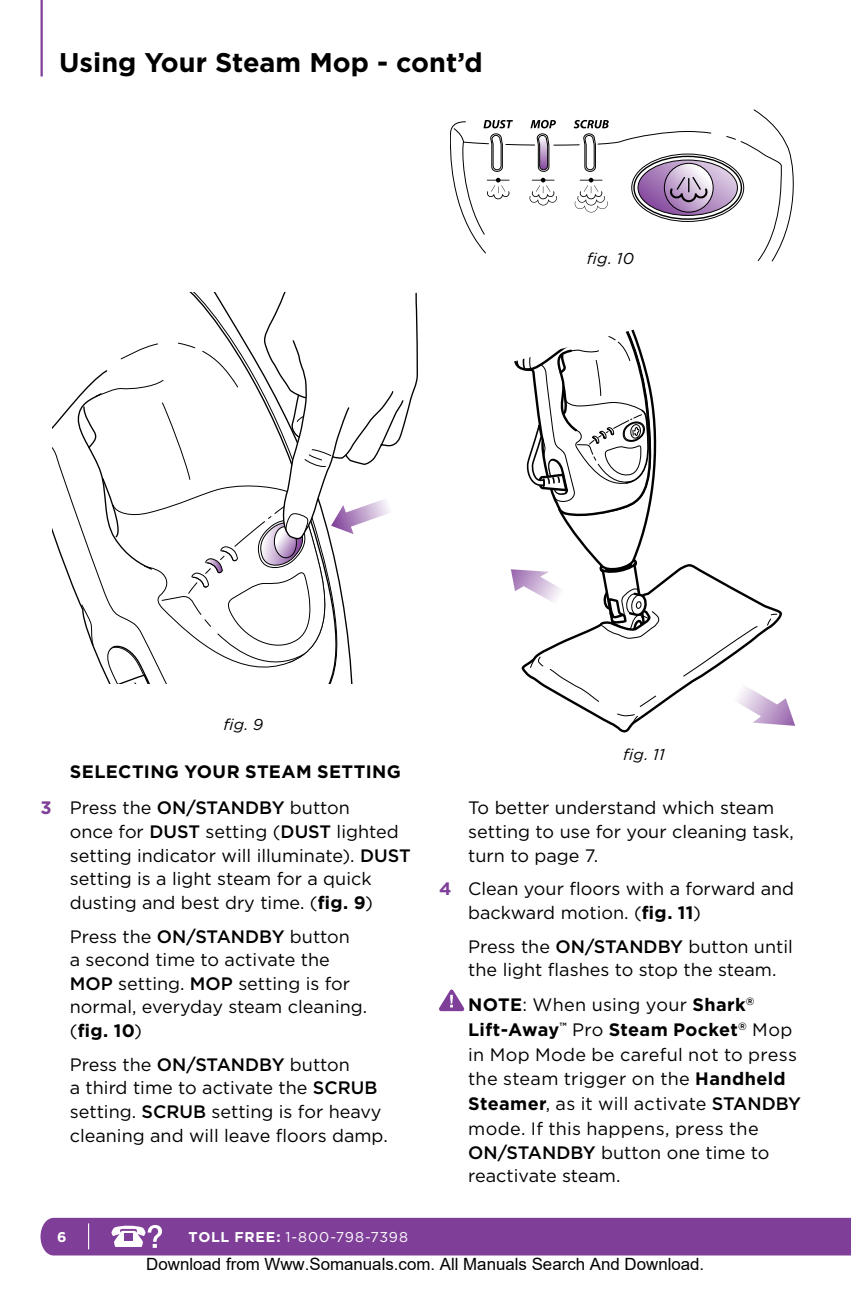
<style>
.page{position:relative;width:851px;height:1296px;background:#fff}
.page>*{position:absolute;margin:0;border:0;box-sizing:border-box;transform-origin:0 0}
.t1{font:700 27px "Gotham";color:#000}
.t2{font:18px/23.6px "Gotham";color:#000}
.t3{font:700 18px/36.4px "Gotham";letter-spacing:.025em;color:#000}
.t4{font:16.88px "Arial";color:#000}
.t5{font:italic 15.75px "Gotham";color:#000}
.t6{font:14.17px "Gotham";letter-spacing:.065em;color:#fff}
.t7{font:700 14.17px "Gotham";color:#fff}
.s1{color:#7f3f98}
.s2{font-weight:400}
.s3{font-weight:500}
.s4{font-weight:700}
.s5{font-weight:700;color:#7f3f98}
</style>
<div class="page">
<div style="left:40px;top:1218px;width:811px;height:38px;background:#7f3f98"></div>
<svg style="left:511px;top:543px;width:284px;height:190px"></svg>
<hr style="left:40px;top:0;width:3px;height:76px;background:#7f3f98">
<svg style="left:53px;top:291px;width:365px;height:393px"></svg>
<svg style="left:450px;top:110px;width:343px;height:136px"></svg>
<svg style="left:461px;top:120px;width:320px;height:400px"></svg>
<svg style="left:439px;top:989px;width:25px;height:22px"></svg>
<h1 class="t1" style="left:59px;top:46px;width:425px">Using Your Steam Mop - cont’d</h1>
<p class="t5" style="left:587px;top:250px;width:49px">fig. 10</p>
<p class="t5" style="left:223px;top:716px;width:42px">fig. 9</p>
<p class="t5" style="left:623px;top:745px;width:43px">fig. 11</p>
<p class="t3" style="left:40px;top:753px;width:362px;text-indent:29px">SELECTING YOUR STEAM SETTING<br><span class="s1">3</span> <span class="s2">Press the</span> <span class="s3">ON/STANDBY</span> <span class="s2">button</span></p>
<p class="t2" style="left:70px;top:819px;width:342px">once for <span class="s3">DUST</span> setting (<span class="s3">DUST</span> lighted setting indicator will illuminate). <span class="s3">DUST </span>setting is a light steam for a quick dusting and best dry time. (<span class="s4">fig. 9</span>)</p>
<p class="t2" style="left:70px;top:924px;width:299px">Press the <span class="s3">ON/STANDBY</span> button<br>a second time to activate the<br><span class="s3">MOP</span> setting. <span class="s3">MOP</span> setting is for normal, everyday steam cleaning. (<span class="s4">fig. 10</span>)</p>
<p class="t2" style="left:70px;top:1052px;width:319px">Press the <span class="s3">ON/STANDBY</span> button<br>a third time to activate the <span class="s3">SCRUB </span>setting. <span class="s3">SCRUB</span> setting is for heavy cleaning and will leave floors damp.</p>
<p class="t7" style="left:57px;top:1229px;width:11px">6</p>
<p class="t6" style="left:189px;top:1229px;width:221px"><span class="s4">TOLL FREE:</span> 1-800-798-7398</p>
<p class="t2" style="left:468px;top:796px;width:327px">To better understand which steam setting to use for your cleaning task, turn to page 7.</p>
<p class="t2" style="left:468px;top:877px;width:327px;text-indent:-29px"><span class="s5">4</span> Clean your floors with a forward and backward motion. (<span class="s4">fig. 11</span>)</p>
<p class="t2" style="left:468px;top:934px;width:326px">Press the <span class="s3">ON/STANDBY</span> button until the light flashes to stop the steam.</p>
<p class="t2" style="left:468px;top:992px;width:334px;line-height:24.5px"><span class="s4">NOTE</span>: When using your <span class="s4">Shark</span><sup>®<br></sup><span class="s4">Lift-Away</span><sup>™</sup> Pro <span class="s4">Steam Pocket</span><sup>®</sup> Mop in Mop Mode be careful not to press the steam trigger on the <span class="s4">Handheld<br>Steamer</span>, as it will activate <span class="s3">STANDBY </span>mode. If this happens, press the<br><span class="s3">ON/STANDBY</span> button one time to reactivate steam.</p>
<p class="t4" style="left:146px;top:1255px;width:559px">Download from Www.Somanuals.com. All Manuals Search And Download.</p>
</div>
